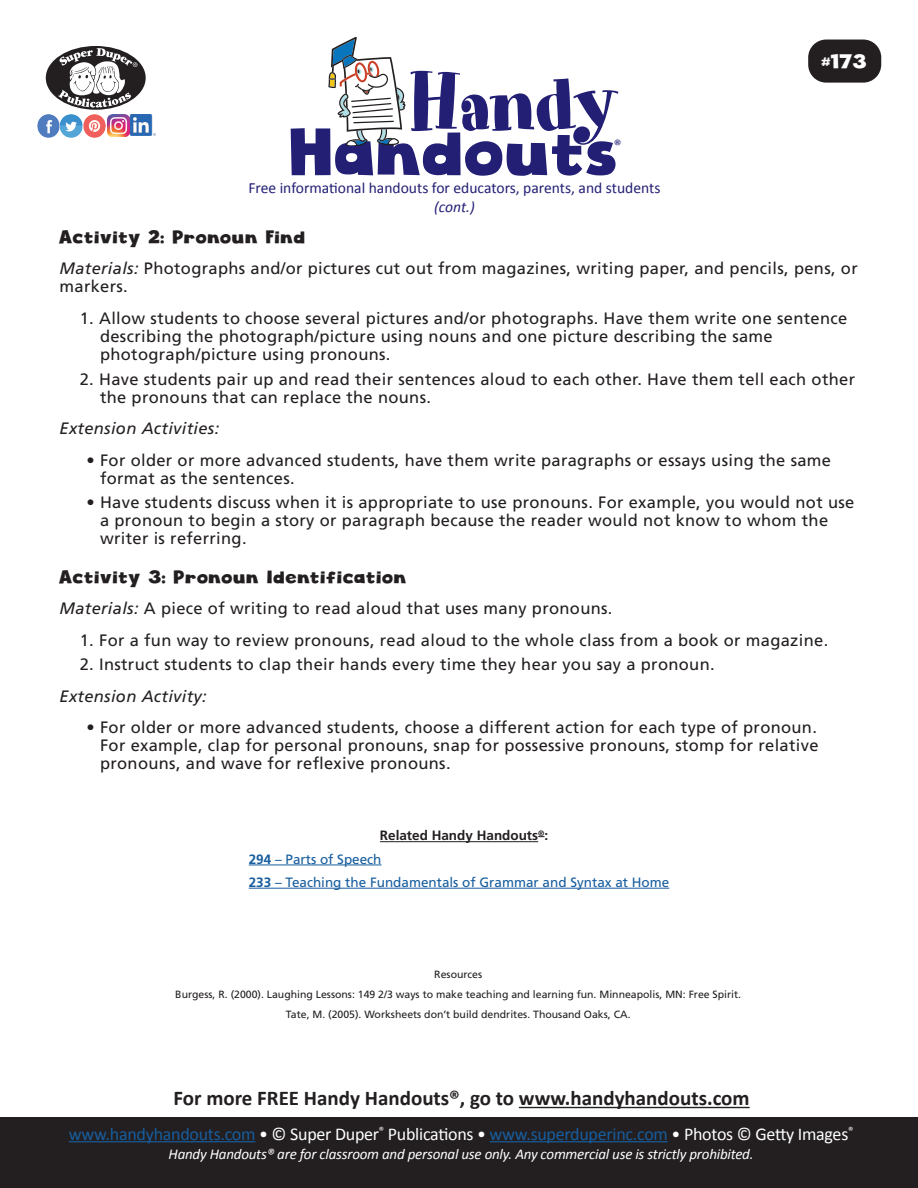
<style>
.page{position:relative;width:918px;height:1188px;background:#fff}
.page>*{position:absolute;margin:0;border:0;box-sizing:border-box;transform-origin:0 0}
.t1{font:79.2px "Art Department JNL";letter-spacing:-.03em;color:#231f75}
.t2{font:64.8px "Cloudy Witha Chanceof Love";color:#231f75}
.HH_TEXT{font:700 21px "Calibri";color:#231f20}
.t3{font:19.5px "Cloudy Witha Chanceof Love";color:#fff}
.t4{font:18px "Calibri";letter-spacing:-.015em;color:#fff}
.HH_Text{font:18px "Cloudy Witha Chanceof Love";letter-spacing:.02em;color:#231f20}
.HH_Text-2{font:16.5px/18px "Frutiger LT Std";letter-spacing:.02em;color:#231f20}
.HH_Text-3{font:italic 16.5px "Frutiger LT Std";letter-spacing:.02em;color:#231f20}
.t5{font:15.6px "Calibri";color:#231f75}
.t6{font:italic 15.6px "Calibri";color:#231f75}
.t7{font:15.15px "Calibri";color:#231f75}
.t8{font:italic 15px "Calibri";letter-spacing:-.015em;color:#fff}
.HH_Text-4{font:13.5px "Frutiger LT Std";color:#175d9e}
.HH_Text-5{font:700 13.5px "Frutiger LT Std";color:#231f20}
.HH_Title{font:10.5px "Frutiger LT Std";color:#231f20}
.s1{font-style:italic}
.s2{font-weight:700}
.s3{color:#175d9e}
</style>
<div class="page">
<div style="left:808px;top:40px;width:73px;height:43px;background:#231f20;border-radius:18px"></div>
<hr style="left:519px;top:1107px;width:231px;height:1px;background:#231f20">
<div style="left:46px;top:46px;width:100px;height:64px;background:#231f20;border-radius:50%"></div>
<svg style="left:58px;top:48px;width:80px;height:60px"></svg>
<img style="left:37px;top:115px;width:92px;height:22px">
<img style="left:131px;top:115px;width:24px;height:21px">
<div style="left:0;top:1118px;width:918px;height:70px;background:#231f20"></div>
<hr style="left:69px;top:1141px;width:186px;height:1px;background:#175d9e">
<hr style="left:490px;top:1141px;width:178px;height:1px;background:#175d9e">
<hr style="left:380px;top:841px;width:158px;height:1px;background:#231f20">
<hr style="left:249px;top:865px;width:133px;height:1px;background:#175d9e">
<hr style="left:249px;top:888px;width:420px;height:1px;background:#175d9e">
<svg style="left:328px;top:37px;width:77px;height:109px"></svg>
<p class="t1" style="left:408px;top:56px;width:213px">Handy</p>
<p class="t5" style="left:248px;top:177px;width:414px">Free informational handouts for educators, parents, and students</p>
<p class="t6" style="left:434px;top:196px;width:42px">(cont.)</p>
<p class="t2" style="left:291px;top:112px;width:331px">Handouts</p>
<p class="t7" style="left:614px;top:135px;width:9px">®</p>
<p class="t3" style="left:822px;top:49px;width:47px">#173</p>
<p class="HH_Text" style="left:60px;top:226px;width:248px">Activity 2: Pronoun Find</p>
<p class="HH_Text-2" style="left:60px;top:260px;width:800px"><span class="s1">Materials:</span> Photographs and/or pictures cut out from magazines, writing paper, and pencils, pens, or markers.</p>
<p class="HH_Text-2" style="left:100px;top:309px;width:749px;text-indent:-20px">1. Allow students to choose several pictures and/or photographs. Have them write one sentence describing the photograph/picture using nouns and one picture describing the same photograph/picture using pronouns.</p>
<p class="HH_Text-2" style="left:100px;top:370px;width:757px;text-indent:-20px">2. Have students pair up and read their sentences aloud to each other. Have them tell each other the pronouns that can replace the nouns.</p>
<p class="HH_Text-3" style="left:60px;top:419px;width:161px">Extension Activities:</p>
<p class="HH_Text-2" style="left:100px;top:451px;width:733px;text-indent:-14px">• For older or more advanced students, have them write paragraphs or essays using the same format as the sentences.</p>
<p class="HH_Text-2" style="left:100px;top:494px;width:756px;text-indent:-14px">• Have students discuss when it is appropriate to use pronouns. For example, you would not use a pronoun to begin a story or paragraph because the reader would not know to whom the writer is referring.</p>
<p class="HH_Text" style="left:60px;top:565px;width:349px">Activity 3: Pronoun Identification</p>
<p class="HH_Text-2" style="left:60px;top:599px;width:554px"><span class="s1">Materials:</span> A piece of writing to read aloud that uses many pronouns.</p>
<p class="HH_Text-2" style="left:80px;top:631px;width:750px">1. For a fun way to review pronouns, read aloud to the whole class from a book or magazine.</p>
<p class="HH_Text-2" style="left:80px;top:656px;width:636px">2. Instruct students to clap their hands every time they hear you say a pronoun.</p>
<p class="HH_Text-3" style="left:60px;top:686px;width:149px">Extension Activity:</p>
<p class="HH_Text-2" style="left:100px;top:719px;width:720px;text-align:justify;text-indent:-14px">• For older or more advanced students, choose a different action for each type of pronoun.<br>For example, clap for personal pronouns, snap for possessive pronouns, stomp for relative pronouns, and wave for reflexive pronouns.</p>
<p class="HH_Text-5" style="left:380px;top:828px;width:170px">Related Handy Handouts<sup>®</sup>:</p>
<p class="HH_Text-4" style="left:249px;top:851px;width:134px"><span class="s2">294</span> – Parts of Speech</p>
<p class="HH_Text-4" style="left:249px;top:874px;width:422px"><span class="s2">233</span> – Teaching the Fundamentals of Grammar and Syntax at Home</p>
<p class="HH_Title" style="left:434px;top:968px;width:49px">Resources</p>
<p class="HH_Title" style="left:175px;top:988px;width:567px">Burgess, R. (2000). Laughing Lessons: 149 2/3 ways to make teaching and learning fun. Minneapolis, MN: Free Spirit.</p>
<p class="HH_Title" style="left:286px;top:1008px;width:346px">Tate, M. (2005). Worksheets don’t build dendrites. Thousand Oaks, CA.</p>
<p class="HH_TEXT" style="left:173px;top:1083px;width:578px">For more FREE Handy Handouts®, go to www.handyhandouts.com</p>
<p class="t4" style="left:69px;top:1121px;width:786px"><span class="s3">www.handyhandouts.com</span> • © Super Duper<sup>®</sup> Publications • <span class="s3">www.superduperinc.com</span> • Photos © Getty Images<sup>®</sup></p>
<p class="t8" style="left:169px;top:1144px;width:587px">Handy Handouts® are for classroom and personal use only. Any commercial use is strictly prohibited.</p>
</div>
